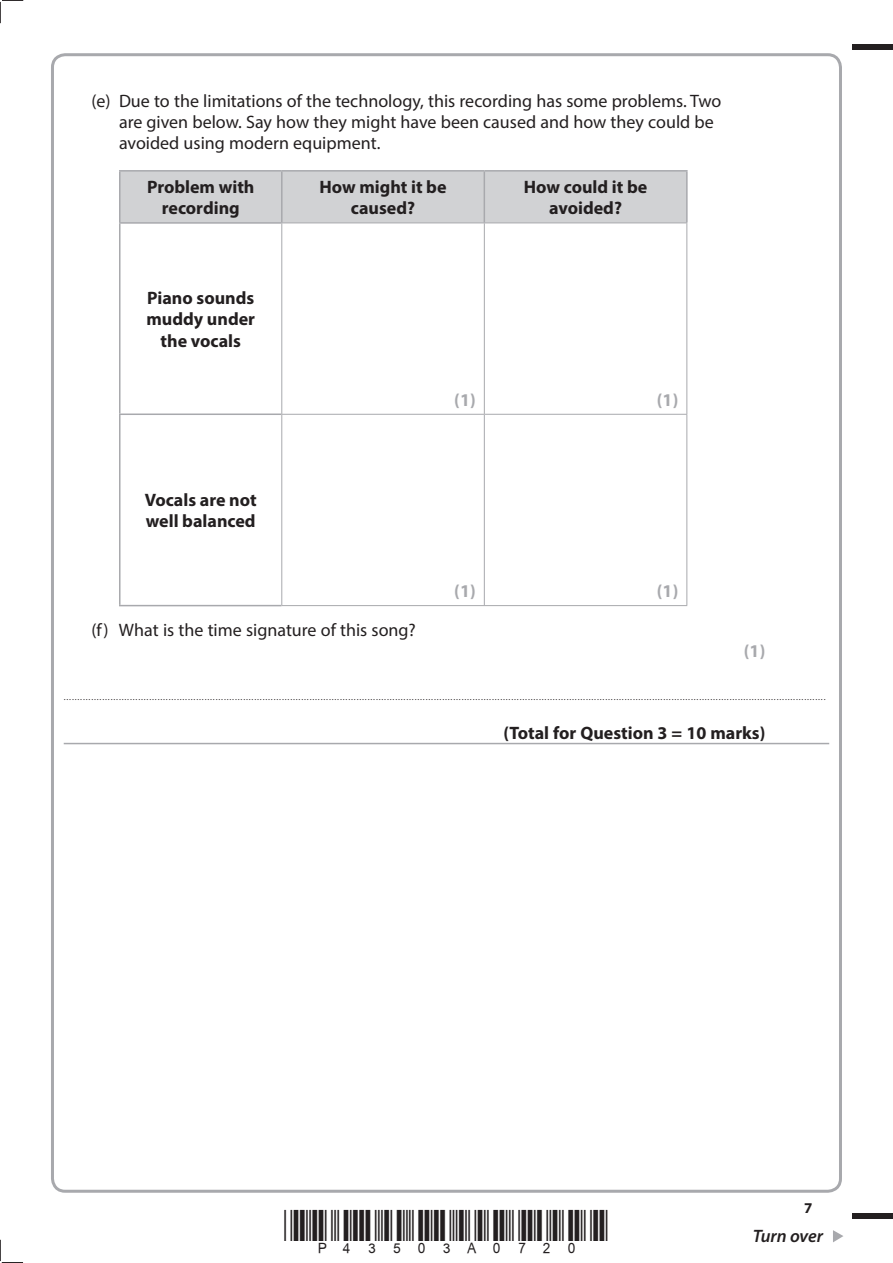
<style>
.page{position:relative;width:893px;height:1263px;background:#fff}
.page>*{position:absolute;margin:0;border:0;box-sizing:border-box;transform-origin:0 0}
.t1{font:18px/21px "Myriad Pro";color:#231f20}
.t2{font:700 18px/21.6px "Myriad Pro";color:#231f20;text-align:center}
.t3{font:700 18px "Myriad Pro";color:#a8a9ad}
.t4{font:italic 600 18px "Myriad Pro";letter-spacing:-.005em;color:#231f20}
.t5{font:700 15px "Myriad Pro";color:#231f20}
.t6{font:9px "Myriad Pro";color:#231f20}
</style>
<div class="page">
<div style="left:853px;top:44px;width:40px;height:5px;background:#231f20"></div>
<div style="left:853px;top:1214px;width:40px;height:5px;background:#231f20"></div>
<svg style="left:833px;top:1230px;width:10px;height:12px"></svg>
<svg style="left:0;top:0;width:23px;height:23px"></svg>
<svg style="left:0;top:1240px;width:23px;height:23px"></svg>
<hr style="left:64px;top:743px;width:765px;height:1px;background:#a8a9ad">
<div style="left:120px;top:172px;width:566px;height:51px;background:#d1d2d4"></div>
<hr style="left:119px;top:170px;width:163px;height:2px;background:#a8a9ad">
<hr style="left:119px;top:172px;width:1px;height:50px;background:#a8a9ad">
<hr style="left:282px;top:170px;width:202px;height:2px;background:#a8a9ad">
<hr style="left:281px;top:172px;width:1px;height:51px;background:#a8a9ad">
<hr style="left:484px;top:170px;width:203px;height:2px;background:#a8a9ad">
<hr style="left:483px;top:172px;width:2px;height:51px;background:#a8a9ad">
<hr style="left:686px;top:172px;width:1px;height:51px;background:#a8a9ad">
<hr style="left:119px;top:222px;width:162px;height:2px;background:#a8a9ad">
<hr style="left:119px;top:224px;width:1px;height:190px;background:#a8a9ad">
<hr style="left:119px;top:414px;width:162px;height:1px;background:#a8a9ad">
<hr style="left:119px;top:415px;width:1px;height:190px;background:#a8a9ad">
<hr style="left:119px;top:605px;width:162px;height:1px;background:#a8a9ad">
<hr style="left:281px;top:223px;width:203px;height:1px;background:#a8a9ad">
<hr style="left:281px;top:223px;width:1px;height:191px;background:#a8a9ad">
<hr style="left:484px;top:223px;width:203px;height:1px;background:#a8a9ad">
<hr style="left:484px;top:223px;width:1px;height:191px;background:#a8a9ad">
<hr style="left:686px;top:223px;width:1px;height:191px;background:#a8a9ad">
<hr style="left:281px;top:414px;width:203px;height:1px;background:#a8a9ad">
<hr style="left:281px;top:415px;width:1px;height:190px;background:#a8a9ad">
<hr style="left:484px;top:414px;width:203px;height:1px;background:#a8a9ad">
<hr style="left:484px;top:415px;width:1px;height:190px;background:#a8a9ad">
<hr style="left:686px;top:415px;width:1px;height:190px;background:#a8a9ad">
<hr style="left:281px;top:605px;width:406px;height:1px;background:#a8a9ad">
<h1 class="t1" style="left:119px;top:92px;width:604px;text-indent:-28px">(e) Due to the limitations of the technology, this recording has some problems. Two are given below. Say how they might have been caused and how they could be avoided using modern equipment.</h1>
<h1 class="t2" style="left:147px;top:177px;width:109px">Problem with recording</h1>
<h1 class="t2" style="left:320px;top:177px;width:128px">How might it be caused?</h1>
<h1 class="t2" style="left:524px;top:177px;width:125px">How could it be avoided?</h1>
<h1 class="t2" style="left:146px;top:288px;width:110px">Piano sounds muddy under the vocals</h1>
<h1 class="t2" style="left:145px;top:490px;width:114px;text-align:left">Vocals are not well balanced</h1>
<h1 class="t1" style="left:91px;top:621px;width:326px">(f) What is the time signature of this song?</h1>
<h1 class="t3" style="left:454px;top:393px;width:23px">(1)</h1>
<h1 class="t3" style="left:657px;top:393px;width:23px">(1)</h1>
<h1 class="t3" style="left:454px;top:584px;width:23px">(1)</h1>
<h1 class="t3" style="left:657px;top:584px;width:23px">(1)</h1>
<h1 class="t3" style="left:744px;top:644px;width:23px">(1)</h1>
<p class="t6" style="left:64px;top:693px;width:763px">....................................................................................................................................................................................................................................................................................</p>
<h1 class="t2" style="left:503px;top:723px;width:264px">(Total for Question 3 = 10 marks)</h1>
<h2 class="t5" style="left:804px;top:1202px;width:10px">7</h2>
<h1 class="t4" style="left:753px;top:1226px;width:72px">Turn over</h1>
</div>
